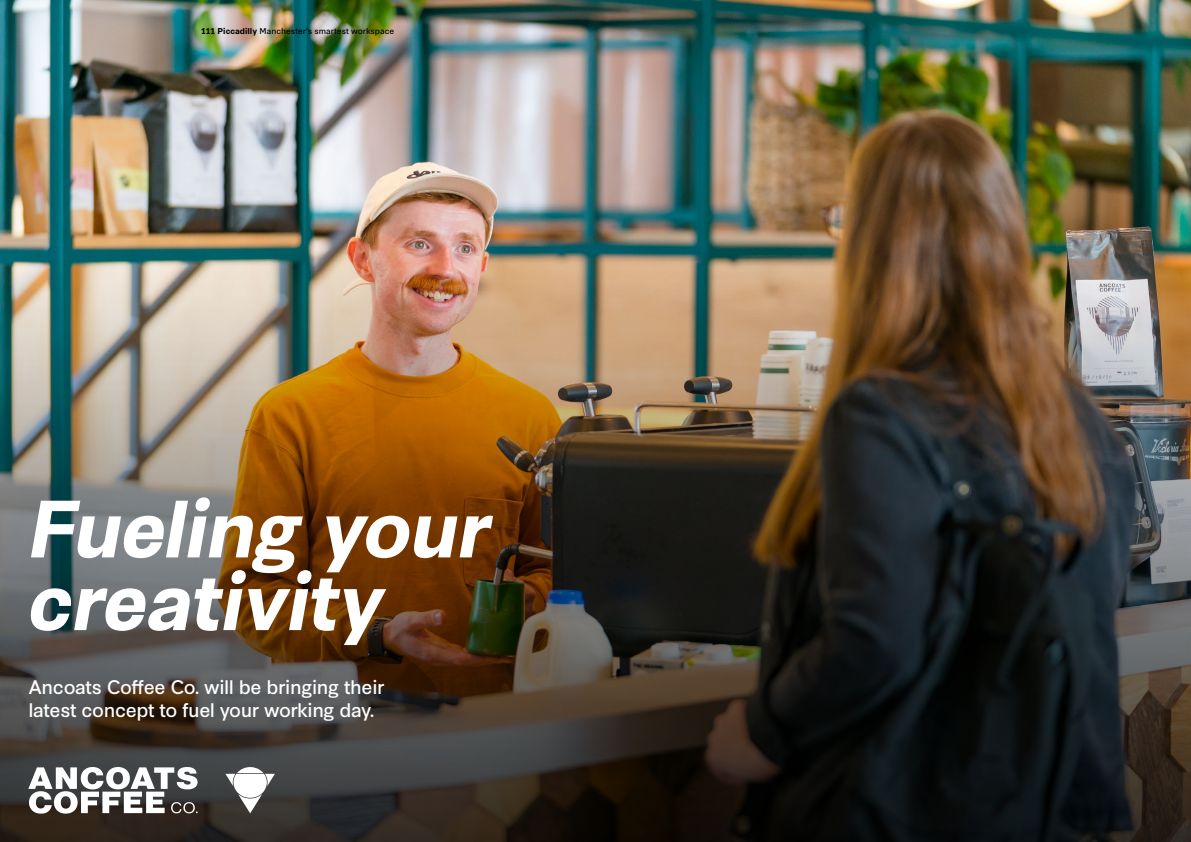
<style>
.page{position:relative;width:1191px;height:842px;background:#fff}
.page>*{position:absolute;margin:0;border:0;box-sizing:border-box;transform-origin:0 0}
.t1{font:italic 700 76.6px/72.7px "Synthese";letter-spacing:-.02em;color:#fff}
.t2{font:18.6px/22.3px "Synthese";letter-spacing:-.02em;color:#fff}
.t3{font:8px "Synthese";color:#000}
.s1{font-weight:700}
</style>
<div class="page">
<img style="left:0;top:0;width:1191px;height:246px">
<img style="left:0;top:246px;width:1191px;height:596px">
<svg style="left:28px;top:767px;width:170px;height:47px"></svg>
<svg style="left:225px;top:767px;width:50px;height:46px"></svg>
<p class="t3" style="left:201px;top:25px;width:195px"><span class="s1">111 Piccadilly</span> Manchester’s smartest workspace</p>
<h1 class="t1" style="left:28px;top:487px;width:464px">Fueling your creativity</h1>
<p class="t2" style="left:28px;top:675px;width:358px">Ancoats Coffee Co. will be bringing their latest concept to fuel your working day.</p>
</div>
